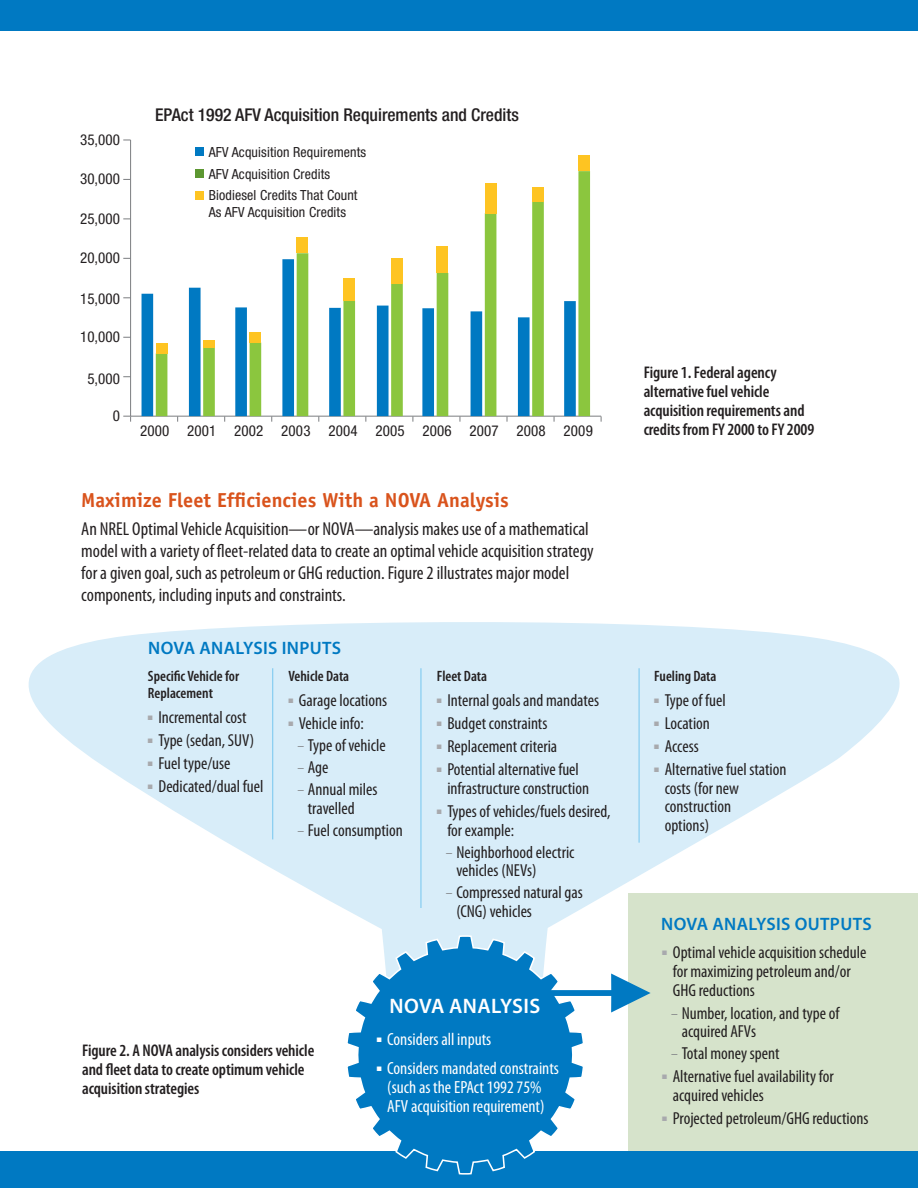
<style>
.page{position:relative;width:918px;height:1188px;background:#fff}
.page>*{position:absolute;margin:0;border:0;box-sizing:border-box;transform-origin:0 0}
.model_text_hed{font:600 21px "Myriad Pro";letter-spacing:.02em;color:#fff}
.hed{font:700 20.25px "Officina Sans Std";color:#d9531c}
.text_-_myriad{font:condensed 18.75px/21.8px "Myriad Pro";color:#231f20}
.model_text_hed-2{font:600 18px "Myriad Pro";letter-spacing:.02em;color:#0079c2}
.model_text_bulleted{font:condensed 17.7px/18.8px "Myriad Pro";color:#fff;text-align:center}
.t1{font:500 condensed 17.7px "Helvetica Neue LT Std";color:#231f20}
.model_text_bulleted-2{font:condensed 17.4px/18.8px "Myriad Pro";color:#231f20}
.model_text_bullets_l{font:condensed 17.4px/18.8px "Myriad Pro";color:#231f20}
.figure_caption{font:600 condensed 16.95px/19px "Myriad Pro";letter-spacing:-.005em;color:#231f20}
.t2{font:condensed 15px "Helvetica Neue LT Std";letter-spacing:.01em;color:#231f20}
.model_text_subhed{font:600 condensed 15px/17px "Myriad Pro";color:#231f20}
.t3{font:condensed 13.95px/16.8px "Helvetica Neue LT Std";letter-spacing:.01em;color:#231f20}
.s1{font-stretch:semi-condensed;font-size:13.5px;color:#808285}
</style>
<div class="page">
<svg style="left:0;top:622px;width:900px;height:530px;fill:#d8edf9"></svg>
<hr style="left:272px;top:668px;width:1px;height:171px;background:#80caf0">
<hr style="left:420px;top:668px;width:2px;height:240px;background:#80caf0">
<hr style="left:639px;top:668px;width:1px;height:175px;background:#80caf0">
<div style="left:629px;top:893px;width:289px;height:266px;background:#d6e3cb"></div>
<hr style="left:131px;top:416px;width:470px;height:1px;background:#808285">
<svg style="left:506px;top:416px;width:2px;height:6px"></svg>
<hr style="left:130px;top:140px;width:1px;height:276px;background:#808285">
<svg style="left:123px;top:416px;width:8px;height:6px"></svg>
<div style="left:142px;top:294px;width:11px;height:122px;background:#0079c2"></div>
<div style="left:156px;top:353px;width:11px;height:63px;background:#8bc63e"></div>
<div style="left:156px;top:343px;width:11px;height:10px;background:#fec422"></div>
<div style="left:189px;top:288px;width:12px;height:128px;background:#0079c2"></div>
<div style="left:203px;top:347px;width:12px;height:69px;background:#8bc63e"></div>
<div style="left:203px;top:340px;width:12px;height:7px;background:#fec422"></div>
<div style="left:235px;top:307px;width:12px;height:109px;background:#0079c2"></div>
<div style="left:250px;top:343px;width:11px;height:73px;background:#8bc63e"></div>
<div style="left:250px;top:332px;width:11px;height:11px;background:#fec422"></div>
<div style="left:282px;top:259px;width:12px;height:157px;background:#0079c2"></div>
<div style="left:297px;top:253px;width:11px;height:163px;background:#8bc63e"></div>
<div style="left:297px;top:238px;width:11px;height:15px;background:#fec422"></div>
<div style="left:329px;top:308px;width:12px;height:108px;background:#0079c2"></div>
<div style="left:343px;top:301px;width:12px;height:115px;background:#8bc63e"></div>
<div style="left:343px;top:279px;width:12px;height:22px;background:#fec422"></div>
<div style="left:377px;top:306px;width:12px;height:110px;background:#0079c2"></div>
<div style="left:391px;top:284px;width:12px;height:132px;background:#8bc63e"></div>
<div style="left:391px;top:258px;width:12px;height:26px;background:#fec422"></div>
<div style="left:422px;top:308px;width:12px;height:108px;background:#0079c2"></div>
<div style="left:437px;top:273px;width:11px;height:143px;background:#8bc63e"></div>
<div style="left:437px;top:247px;width:11px;height:26px;background:#fec422"></div>
<div style="left:471px;top:311px;width:11px;height:105px;background:#0079c2"></div>
<div style="left:485px;top:213px;width:11px;height:203px;background:#8bc63e"></div>
<div style="left:485px;top:183px;width:11px;height:30px;background:#fec422"></div>
<div style="left:518px;top:317px;width:12px;height:99px;background:#0079c2"></div>
<div style="left:532px;top:202px;width:12px;height:214px;background:#8bc63e"></div>
<div style="left:532px;top:188px;width:12px;height:14px;background:#fec422"></div>
<div style="left:564px;top:301px;width:12px;height:115px;background:#0079c2"></div>
<div style="left:578px;top:171px;width:12px;height:245px;background:#8bc63e"></div>
<div style="left:578px;top:156px;width:12px;height:15px;background:#fec422"></div>
<div style="left:195px;top:192px;width:8px;height:8px;background:#fec422"></div>
<div style="left:195px;top:170px;width:8px;height:8px;background:#5c9731"></div>
<div style="left:195px;top:147px;width:8px;height:9px;background:#0079c2"></div>
<div style="left:0;top:0;width:918px;height:31px;background:#0079c2"></div>
<div style="left:0;top:1152px;width:918px;height:36px;background:#0079c2"></div>
<svg style="left:345px;top:935px;width:240px;height:240px"></svg>
<div style="left:542px;top:990px;width:86px;height:6px;background:#0079c2"></div>
<svg style="left:611px;top:974px;width:40px;height:39px"></svg>
<p class="t2" style="left:80px;top:131px;width:41px">35,000</p>
<p class="t2" style="left:80px;top:170px;width:41px">30,000</p>
<p class="t2" style="left:80px;top:210px;width:41px">25,000</p>
<p class="t2" style="left:80px;top:249px;width:41px">20,000</p>
<p class="t2" style="left:80px;top:290px;width:41px">15,000</p>
<p class="t2" style="left:80px;top:328px;width:41px">10,000</p>
<p class="t2" style="left:87px;top:370px;width:34px">5,000</p>
<p class="t2" style="left:113px;top:407px;width:9px">0</p>
<p class="t1" style="left:155px;top:104px;width:365px">EPAct 1992 AFV Acquisition Requirements and Credits</p>
<p class="t3" style="left:209px;top:143px;width:159px">AFV Acquisition Requirements</p>
<p class="t3" style="left:209px;top:165px;width:123px">AFV Acquisition Credits</p>
<p class="t3" style="left:209px;top:187px;width:150px">Biodiesel Credits That Count<br>As AFV Acquisition Credits</p>
<p class="t2" style="left:140px;top:422px;width:31px">2000</p>
<p class="t2" style="left:234px;top:422px;width:31px">2002</p>
<p class="t2" style="left:187px;top:422px;width:31px">2001</p>
<p class="t2" style="left:281px;top:422px;width:313px">2003 2004 2005 2006 2007 2008 2009</p>
<p class="hed" style="left:81px;top:488px;width:429px">Maximize Fleet Efficiencies With a NOVA Analysis</p>
<p class="text_-_myriad" style="left:81px;top:518px;width:514px">An NREL Optimal Vehicle Acquisition—or NOVA—analysis makes use of a mathematical model with a variety of fleet-related data to create an optimal vehicle acquisition strategy for a given goal, such as petroleum or GHG reduction. Figure 2 illustrates major model components, including inputs and constraints.</p>
<p class="model_text_hed-2" style="left:148px;top:637px;width:195px">NOVA ANALYSIS INPUTS</p>
<p class="model_text_subhed" style="left:148px;top:667px;width:93px">Specific Vehicle for<br>Replacement</p>
<p class="model_text_bulleted-2" style="left:148px;top:707px;width:100px"><sup>■</sup> Incremental cost</p>
<p class="model_text_bulleted-2" style="left:148px;top:730px;width:108px"><sup>■</sup> Type (sedan, SUV)</p>
<p class="model_text_bulleted-2" style="left:148px;top:754px;width:84px"><sup>■</sup> Fuel type/use</p>
<p class="model_text_bulleted-2" style="left:148px;top:777px;width:117px"><sup>■</sup> Dedicated/dual fuel</p>
<p class="model_text_subhed" style="left:288px;top:667px;width:62px">Vehicle Data</p>
<p class="model_text_bulleted-2" style="left:288px;top:690px;width:100px"><sup>■</sup> Garage locations</p>
<p class="model_text_bulleted-2" style="left:288px;top:713px;width:77px"><sup>■</sup> Vehicle info:</p>
<p class="model_text_bullets_l" style="left:297px;top:735px;width:90px"><span class="s1">ū</span> Type of vehicle</p>
<p class="model_text_bullets_l" style="left:297px;top:757px;width:33px"><span class="s1">ū</span> Age</p>
<p class="model_text_bullets_l" style="left:308px;top:779px;width:71px;text-indent:-10px"><span class="s1">ū</span> Annual miles travelled</p>
<p class="model_text_bullets_l" style="left:297px;top:820px;width:107px"><span class="s1">ū</span> Fuel consumption</p>
<p class="model_text_subhed" style="left:437px;top:667px;width:52px">Fleet Data</p>
<p class="model_text_bulleted-2" style="left:437px;top:690px;width:164px"><sup>■</sup> Internal goals and mandates</p>
<p class="model_text_bulleted-2" style="left:437px;top:713px;width:112px"><sup>■</sup> Budget constraints</p>
<p class="model_text_bulleted-2" style="left:437px;top:737px;width:122px"><sup>■</sup> Replacement criteria</p>
<p class="model_text_bulleted-2" style="left:447px;top:760px;width:143px;text-indent:-10px"><sup>■</sup> Potential alternative fuel infrastructure construction</p>
<p class="model_text_bulleted-2" style="left:447px;top:801px;width:165px;text-indent:-10px"><sup>■</sup> Types of vehicles/fuels desired, for example:</p>
<p class="model_text_bullets_l" style="left:456px;top:842px;width:120px;text-indent:-10px"><span class="s1">ū</span> Neighborhood electric vehicles (NEVs)</p>
<p class="model_text_bullets_l" style="left:456px;top:883px;width:128px;text-indent:-10px"><span class="s1">ū</span> Compressed natural gas (CNG) vehicles</p>
<p class="figure_caption" style="left:82px;top:1041px;width:234px">Figure 2. A NOVA analysis considers vehicle and fleet data to create optimum vehicle acquisition strategies</p>
<p class="model_text_hed" style="left:389px;top:992px;width:153px">NOVA ANALYSIS</p>
<p class="model_text_bulleted" style="left:377px;top:1029px;width:116px">■ Considers all inputs</p>
<p class="model_text_bulleted" style="left:377px;top:1059px;width:184px">■ Considers mandated constraints (such as the EPAct 1992 75%<br>AFV acquisition requirement)</p>
<p class="figure_caption" style="left:644px;top:362px;width:172px">Figure 1. Federal agency alternative fuel vehicle acquisition requirements and credits from FY 2000 to FY 2009</p>
<p class="model_text_subhed" style="left:654px;top:667px;width:64px">Fueling Data</p>
<p class="model_text_bulleted-2" style="left:654px;top:690px;width:73px"><sup>■</sup> Type of fuel</p>
<p class="model_text_bulleted-2" style="left:654px;top:713px;width:57px"><sup>■</sup> Location</p>
<p class="model_text_bulleted-2" style="left:654px;top:737px;width:46px"><sup>■</sup> Access</p>
<p class="model_text_bulleted-2" style="left:665px;top:760px;width:123px;text-indent:-10px"><sup>■</sup> Alternative fuel station costs (for new construction<br>options)</p>
<p class="model_text_hed-2" style="left:661px;top:913px;width:212px">NOVA ANALYSIS OUTPUTS</p>
<p class="model_text_bulleted-2" style="left:673px;top:943px;width:195px;text-indent:-10px"><sup>■</sup> Optimal vehicle acquisition schedule for maximizing petroleum and/or<br>GHG reductions</p>
<p class="model_text_bullets_l" style="left:682px;top:1003px;width:159px;text-indent:-10px"><span class="s1">ū</span> Number, location, and type of acquired AFVs</p>
<p class="model_text_bullets_l" style="left:671px;top:1044px;width:110px"><span class="s1">ū</span> Total money spent</p>
<p class="model_text_bulleted-2" style="left:673px;top:1067px;width:162px;text-indent:-10px"><sup>■</sup> Alternative fuel availability for acquired vehicles</p>
<p class="model_text_bulleted-2" style="left:662px;top:1109px;width:208px"><sup>■</sup> Projected petroleum/GHG reductions</p>
</div>
